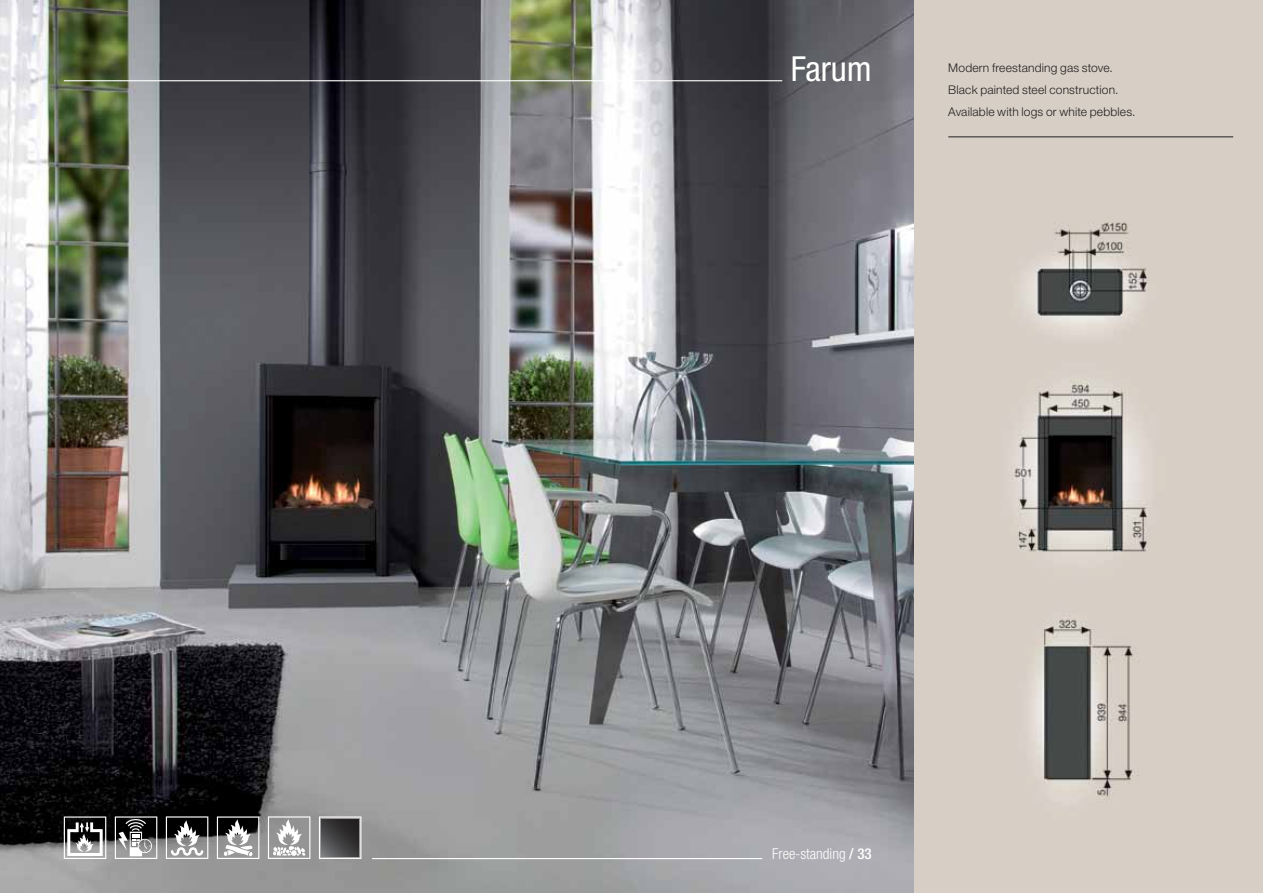
<style>
.page{position:relative;width:1263px;height:893px;background:#fff}
.page>*{position:absolute;margin:0;border:0;box-sizing:border-box;transform-origin:0 0}
.t1{font:condensed 34.5px "Helvetica Neue LT Std";color:#fff}
.t2{font:300 condensed 15px "Helvetica Neue LT Std";color:#fff}
.t3{font:300 12px/21.6px "Helvetica Neue LT Std";letter-spacing:.015em;color:#231f20}
.s1{font-weight:500}
</style>
<div class="page">
<img style="left:0;top:0;width:914px;height:893px">
<img style="left:914px;top:0;width:349px;height:893px">
<hr style="left:372px;top:858px;width:390px;height:1px;background:#fff">
<hr style="left:64px;top:80px;width:718px;height:1px;background:#fff">
<svg style="left:64px;top:816px;width:42px;height:43px"></svg>
<svg style="left:268px;top:816px;width:42px;height:43px"></svg>
<svg style="left:217px;top:816px;width:42px;height:43px"></svg>
<svg style="left:319px;top:816px;width:42px;height:43px"></svg>
<svg style="left:322px;top:819px;width:37px;height:37px"></svg>
<svg style="left:166px;top:816px;width:42px;height:43px"></svg>
<svg style="left:115px;top:816px;width:42px;height:43px"></svg>
<hr style="left:948px;top:136px;width:285px;height:1px;background:#231f20">
<h1 class="t1" style="left:791px;top:49px;width:83px">Farum</h1>
<p class="t3" style="left:948px;top:57px;width:189px">Modern freestanding gas stove.<br>Black painted steel construction.<br>Available with logs or white pebbles.</p>
<p class="t2" style="left:772px;top:845px;width:101px">Free-standing <span class="s1">/ 33</span></p>
</div>
